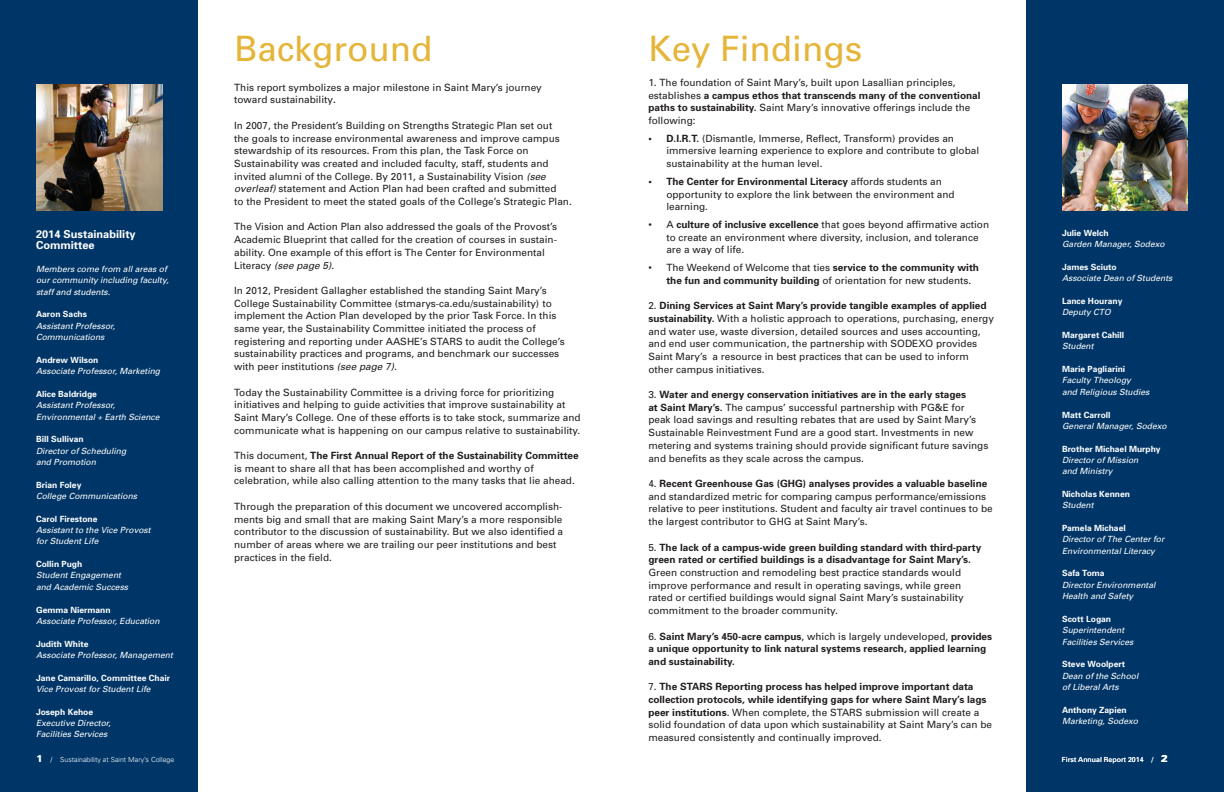
<style>
.page{position:relative;width:1224px;height:792px;background:#fff}
.page>*{position:absolute;margin:0;border:0;box-sizing:border-box;transform-origin:0 0}
.t1{font:35px "Univers";color:#e5b53a}
.t2{font:700 11px/11.4px "Univers";color:#fff}
.t3{font:10px/12.7px "Univers";color:#231f20}
.t4{font:700 10px/12.7px "Univers";color:#231f20}
.t5{font:italic 8.5px/11.3px "Univers";color:#fff}
.t6{font:700 8.5px "Univers";color:#fff}
.t7{font:300 7px "Univers";color:#fff}
.t8{font:7px "Univers";color:#fff}
.s1{font-weight:900;font-size:10px}
.s2{font-weight:400}
.s3{font-weight:700}
.s4{font-style:italic}
</style>
<div class="page">
<div style="left:1026px;top:0;width:198px;height:792px;background:#003667"></div>
<div style="left:0;top:0;width:198px;height:792px;background:#003667"></div>
<img style="left:1062px;top:85px;width:126px;height:126px">
<img style="left:36px;top:84px;width:126px;height:127px">
<p class="t2" style="left:36px;top:228px;width:101px">2014 Sustainability<br>Committee</p>
<p class="t5" style="left:36px;top:263px;width:134px">Members come from all areas of our community including faculty, staff and students.</p>
<p class="t6" style="left:36px;top:309px;width:53px">Aaron Sachs</p>
<p class="t5" style="left:36px;top:320px;width:81px">Assistant Professor,<br>Communications</p>
<p class="t6" style="left:36px;top:354px;width:64px">Andrew Wilson</p>
<p class="t5" style="left:36px;top:365px;width:126px">Associate Professor, Marketing</p>
<p class="t6" style="left:36px;top:388px;width:62px">Alice Baldridge</p>
<p class="t5" style="left:36px;top:399px;width:125px">Assistant Professor,<br>Environmental + Earth Science</p>
<p class="t6" style="left:36px;top:434px;width:49px">Bill Sullivan</p>
<p class="t5" style="left:36px;top:445px;width:92px">Director of Scheduling and Promotion</p>
<p class="t6" style="left:36px;top:479px;width:47px">Brian Foley</p>
<p class="t5" style="left:36px;top:490px;width:103px">College Communications</p>
<p class="t6" style="left:36px;top:513px;width:63px">Carol Firestone</p>
<p class="t5" style="left:36px;top:524px;width:116px">Assistant to the Vice Provost for Student Life</p>
<p class="t6" style="left:36px;top:559px;width:48px">Collin Pugh</p>
<p class="t5" style="left:36px;top:570px;width:94px">Student Engagement and Academic Success</p>
<p class="t6" style="left:36px;top:604px;width:76px">Gemma Niermann</p>
<p class="t5" style="left:36px;top:615px;width:125px">Associate Professor, Education</p>
<p class="t6" style="left:36px;top:638px;width:54px">Judith White</p>
<p class="t5" style="left:36px;top:649px;width:138px">Associate Professor, Management</p>
<p class="t6" style="left:36px;top:672px;width:136px">Jane Camarillo, Committee Chair</p>
<p class="t5" style="left:36px;top:683px;width:116px">Vice Provost for Student Life</p>
<p class="t6" style="left:36px;top:706px;width:59px">Joseph Kehoe</p>
<p class="t5" style="left:36px;top:717px;width:76px">Executive Director,<br>Facilities Services</p>
<p class="t7" style="left:36px;top:755px;width:140px"><span class="s1">1</span> <span class="s2">/</span> Sustainability at Saint Mary’s College</p>
<h1 class="t1" style="left:234px;top:27px;width:200px">Background</h1>
<p class="t3" style="left:234px;top:81px;width:309px">This report symbolizes a major milestone in Saint Mary’s journey toward sustainability<span class="s3">.</span></p>
<p class="t3" style="left:234px;top:119px;width:339px">In 2007, the President’s Building on Strengths Strategic Plan set out<br>the goals to increase environmental awareness and improve campus stewardship of its resources. From this plan, the Task Force on Sustainability was created and included faculty, staff, students and invited alumni of the College. By 2011, a Sustainability Vision <span class="s4">(see overleaf)</span> statement and Action Plan had been crafted and submitted<br>to the President to meet the stated goals of the College’s Strategic Plan.</p>
<p class="t3" style="left:234px;top:220px;width:325px">The Vision and Action Plan also addressed the goals of the Provost’s Academic Blueprint that called for the creation of courses in sustain&shy;ability. One example of this effort is The Center for Environmental Literacy <span class="s4">(see page 5)</span>.</p>
<p class="t3" style="left:234px;top:284px;width:332px">In 2012, President Gallagher established the standing Saint Mary’s College Sustainability Committee (stmarys-ca.edu/sustainability) to implement the Action Plan developed by the prior Task Force. In this same year, the Sustainability Committee initiated the process of registering and reporting under AASHE’s STARS to audit the College’s sustainability practices and programs, and benchmark our successes with peer institutions <span class="s4">(see page 7).</span></p>
<p class="t3" style="left:234px;top:385px;width:348px">Today the Sustainability Committee is a driving force for prioritizing initiatives and helping to guide activities that improve sustainability at Saint Mary’s College. One of these efforts is to take stock, summarize and communicate what is happening on our campus relative to sustainability.</p>
<p class="t3" style="left:234px;top:449px;width:346px">This document, <span class="s3">The First Annual Report of the Sustainability Committee </span>is meant to share all that has been accomplished and worthy of celebration, while also calling attention to the many tasks that lie ahead.</p>
<p class="t3" style="left:234px;top:500px;width:330px">Through the preparation of this document we uncovered accomplish&shy;ments big and small that are making Saint Mary’s a more responsible contributor to the discussion of sustainability. But we also identified a number of areas where we are trailing our peer institutions and best practices in the field.</p>
<h1 class="t1" style="left:648px;top:26px;width:215px">Key Findings</h1>
<p class="t3" style="left:648px;top:76px;width:334px">1. The foundation of Saint Mary’s, built upon Lasallian principles, establishes <span class="s3">a campus ethos that transcends many of the conventional paths to sustainability.</span> Saint Mary’s innovative offerings include the following:</p>
<p class="t3" style="left:666px;top:132px;width:314px;text-indent:-18px"><span class="s3">• D.I.R.T.</span> (Dismantle, Immerse, Reflect, Transform) provides an immersive learning experience to explore and contribute to global sustainability at the human level.</p>
<p class="t3" style="left:666px;top:175px;width:290px;text-indent:-18px"><span class="s3">• The Center for Environmental Literacy</span> affords students an opportunity to explore the link between the environment and learning.</p>
<p class="t3" style="left:666px;top:218px;width:324px;text-indent:-18px">• A <span class="s3">culture of inclusive excellence</span> that goes beyond affirmative action to create an environment where diversity, inclusion, and tolerance are a way of life.</p>
<p class="t3" style="left:666px;top:261px;width:314px;text-indent:-18px">• The Weekend of Welcome that ties <span class="s3">service to the community with the fun and community building</span> of orientation for new students.</p>
<p class="t3" style="left:648px;top:299px;width:347px">2. <span class="s3">Dining Services at Saint Mary’s provide tangible examples of applied sustainability.</span> With a holistic approach to operations, purchasing, energy and water use, waste diversion, detailed sources and uses accounting, and end user communication, the partnership with SODEXO provides Saint Mary’s a resource in best practices that can be used to inform other campus initiatives.</p>
<p class="t3" style="left:648px;top:388px;width:342px">3. <span class="s3">Water and energy conservation initiatives are in the early stages<br>at Saint Mary’s.</span> The campus’ successful partnership with PG&amp;E for peak load savings and resulting rebates that are used by Saint Mary’s Sustainable Reinvestment Fund are a good start. Investments in new metering and systems training should provide significant future savings and benefits as they scale across the campus.</p>
<p class="t3" style="left:648px;top:477px;width:346px">4. <span class="s3">Recent Greenhouse Gas (GHG) analyses provides a valuable baseline </span>and standardized metric for comparing campus performance/emissions relative to peer institutions. Student and faculty air travel continues to be the largest contributor to GHG at Saint Mary’s.</p>
<p class="t4" style="left:648px;top:540px;width:334px"><span class="s2">5.</span> The lack of a campus-wide green building standard with third-party green rated or certified buildings is a disadvantage for Saint Mary’s.</p>
<p class="t3" style="left:648px;top:566px;width:317px">Green construction and remodeling best practice standards would improve performance and result in operating savings, while green rated or certified buildings would signal Saint Mary’s sustainability commitment to the broader community.</p>
<p class="t4" style="left:648px;top:629px;width:345px"><span class="s2">6.</span> Saint Mary’s 450-acre campus<span class="s2">, which is largely undeveloped,</span> provides a unique opportunity to link natural systems research, applied learning and sustainability.</p>
<p class="t3" style="left:648px;top:680px;width:345px">7. <span class="s3">The STARS Reporting process has helped improve important data collection protocols, while identifying gaps for where Saint Mary’s lags peer institutions</span>. When complete, the STARS submission will create a solid foundation of data upon which sustainability at Saint Mary’s can be measured consistently and continually improved.</p>
<p class="t6" style="left:1062px;top:227px;width:48px">Julie Welch</p>
<p class="t5" style="left:1062px;top:238px;width:104px">Garden Manager, Sodexo</p>
<p class="t6" style="left:1062px;top:261px;width:56px">James Sciuto</p>
<p class="t5" style="left:1062px;top:273px;width:112px">Associate Dean of Students</p>
<p class="t6" style="left:1062px;top:296px;width:62px">Lance Hourany</p>
<p class="t5" style="left:1062px;top:307px;width:50px">Deputy CTO</p>
<p class="t6" style="left:1062px;top:330px;width:64px">Margaret Cahill</p>
<p class="t5" style="left:1062px;top:341px;width:33px">Student</p>
<p class="t6" style="left:1062px;top:364px;width:65px">Marie Pagliarini</p>
<p class="t5" style="left:1062px;top:375px;width:89px">Faculty Theology<br>and Religious Studies</p>
<p class="t6" style="left:1062px;top:409px;width:50px">Matt Carroll</p>
<p class="t5" style="left:1062px;top:420px;width:106px">General Manager, Sodexo</p>
<p class="t6" style="left:1062px;top:443px;width:100px">Brother Michael Murphy</p>
<p class="t5" style="left:1062px;top:454px;width:78px">Director of Mission and Ministry</p>
<p class="t6" style="left:1062px;top:488px;width:70px">Nicholas Kennen</p>
<p class="t5" style="left:1062px;top:500px;width:33px">Student</p>
<p class="t6" style="left:1062px;top:523px;width:65px">Pamela Michael</p>
<p class="t5" style="left:1062px;top:534px;width:104px">Director of The Center for<br>Environmental Literacy</p>
<p class="t6" style="left:1062px;top:568px;width:44px">Safa Toma</p>
<p class="t5" style="left:1062px;top:579px;width:95px">Director Environmental<br>Health and Safety</p>
<p class="t6" style="left:1062px;top:613px;width:51px">Scott Logan</p>
<p class="t5" style="left:1062px;top:624px;width:73px">Superintendent<br>Facilities Services</p>
<p class="t6" style="left:1062px;top:659px;width:65px">Steve Woolpert</p>
<p class="t5" style="left:1062px;top:670px;width:78px">Dean of the School of Liberal Arts</p>
<p class="t6" style="left:1062px;top:704px;width:66px">Anthony Zapien</p>
<p class="t5" style="left:1062px;top:715px;width:78px">Marketing, Sodexo</p>
<p class="t8" style="left:1062px;top:755px;width:107px">First Annual Report 2014 / <span class="s1">2</span></p>
</div>
